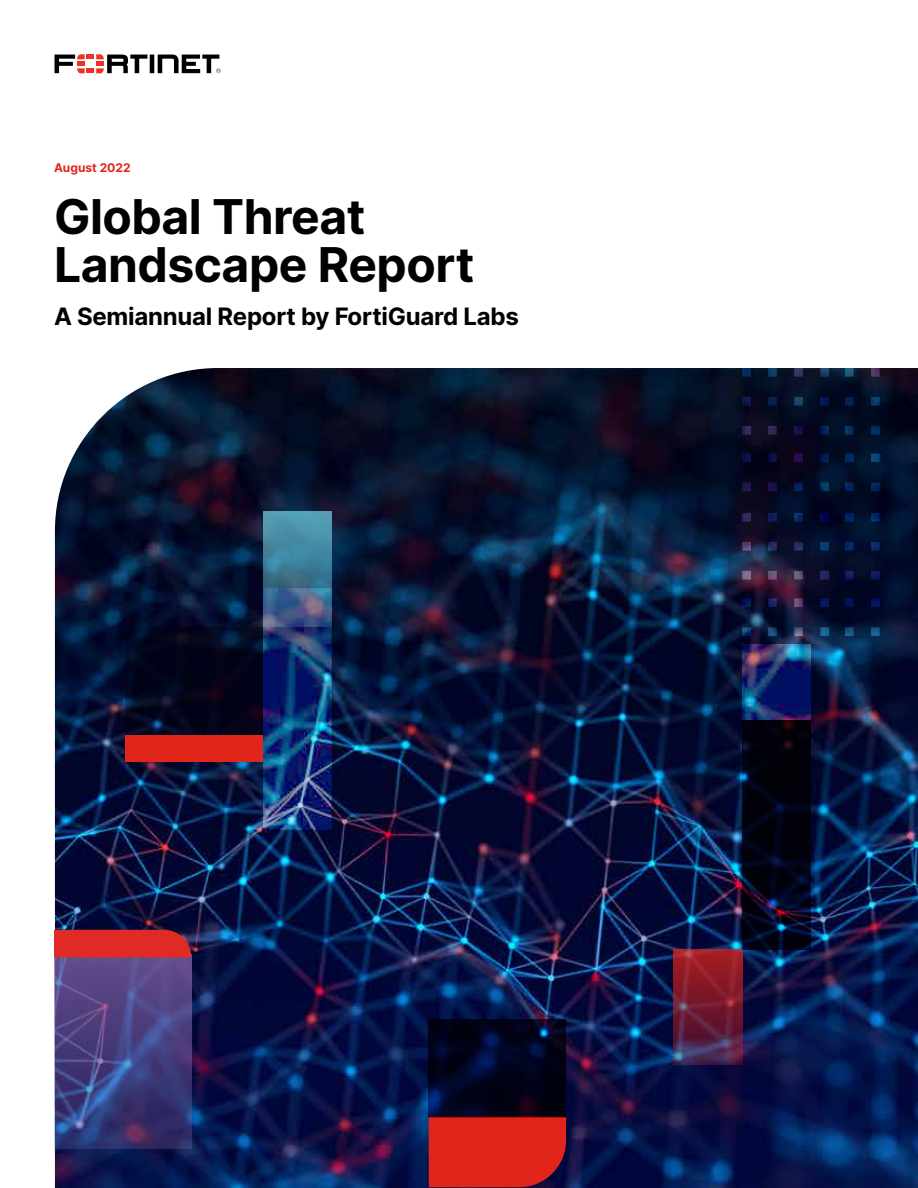
<style>
.page{position:relative;width:918px;height:1188px;background:#fff}
.page>*{position:absolute;margin:0;border:0;box-sizing:border-box;transform-origin:0 0}
.t1{font:700 48px/48px "Inter";letter-spacing:-.01em;color:#000}
.t2{font:700 24px "Inter";letter-spacing:-.01em;color:#000}
.t3{font:700 12px "Inter";color:#e1251b}
</style>
<div class="page">
<svg style="left:55px;top:54px;width:166px;height:19px"></svg>
<img style="left:55px;top:368px;width:863px;height:820px">
<img style="left:742px;top:645px;width:69px;height:75px">
<div style="left:429px;top:1118px;width:137px;height:69px;background:#e1251b"></div>
<svg style="left:126px;top:627px;width:137px;height:108px;background:#03061d"></svg>
<svg style="left:673px;top:949px;width:69px;height:115px;background:#752138"></svg>
<img style="left:263px;top:626px;width:69px;height:204px">
<svg style="left:263px;top:511px;width:69px;height:115px;background:#457a99"></svg>
<div style="left:126px;top:735px;width:137px;height:27px;background:#e1251b"></div>
<svg style="left:429px;top:1019px;width:137px;height:99px;background:#040520"></svg>
<svg style="left:742px;top:720px;width:69px;height:229px;background:#030515"></svg>
<svg style="left:742px;top:368px;width:138px;height:268px;background:#0a122f"></svg>
<svg style="left:54px;top:957px;width:137px;height:191px;background:#484280"></svg>
<div style="left:54px;top:930px;width:137px;height:27px;background:#e02a26"></div>
<p class="t3" style="left:54px;top:159px;width:78px">August 2022</p>
<h1 class="t1" style="left:54px;top:192px;width:422px">Global Threat<br>Landscape Report</h1>
<p class="t2" style="left:54px;top:299px;width:466px">A Semiannual Report by FortiGuard Labs</p>
</div>
